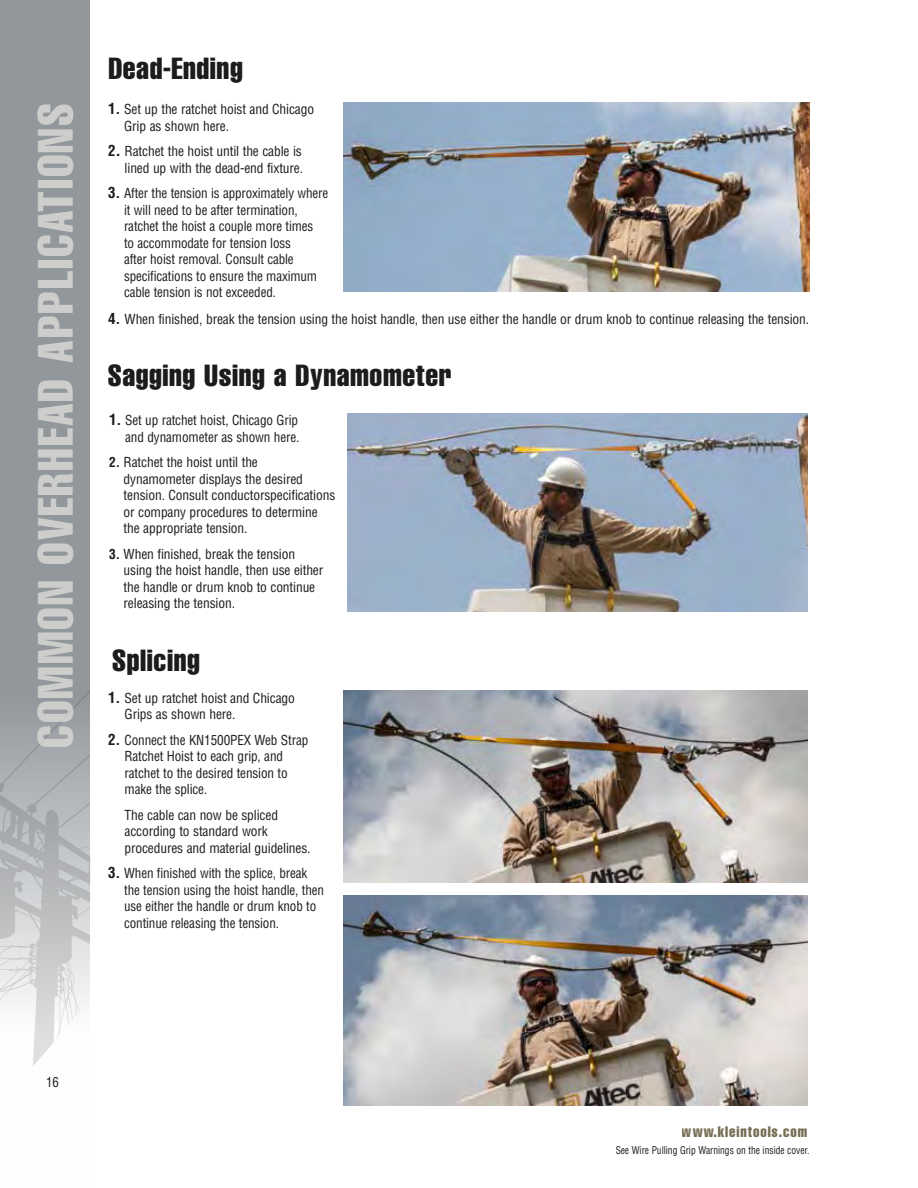
<style>
.page{position:relative;width:918px;height:1188px;background:#fff}
.page>*{position:absolute;margin:0;border:0;box-sizing:border-box;transform-origin:0 0}
.t1{font:48.75px "Helvetica LT Std Comp";letter-spacing:.04em;color:#cdc7b8}
.t2{font:30px "Helvetica LT Std Comp";letter-spacing:.02em;color:#1c1c1a}
.t3{font:15px "Helvetica LT Std Comp";letter-spacing:.06em;color:#776f56}
.t4{font:condensed 13.5px/16.5px "Helvetica LT Std";letter-spacing:-.01em;color:#1c1c1a}
.t5{font:condensed 13.5px "Helvetica LT Std";color:#1f1f1e;scale:.95 1}
.t6{font:condensed 10.5px "Helvetica LT Std";color:#1c1c1a;scale:.9 1}
.s1{font-weight:700;font-size:15px}
.s2{font-weight:700;font-size:16.5px}
.s3{font-weight:700}
</style>
<div class="page">
<img style="left:348px;top:414px;width:460px;height:198px">
<img style="left:343px;top:103px;width:467px;height:189px">
<div style="left:0;top:0;width:90px;height:1188px;background:#92979c"></div>
<svg style="left:0;top:690px;width:90px;height:441px;background:#cbcdcf"></svg>
<img style="left:343px;top:690px;width:465px;height:193px">
<img style="left:343px;top:895px;width:465px;height:211px">
<h1 class="t1" style="left:25px;top:748px;width:646px;rotate:-90deg">COMMON OVERHEAD APPLICATIONS</h1>
<h2 class="t2" style="left:108px;top:49px;width:136px">Dead-Ending</h2>
<p class="t4" style="left:124px;top:101px;width:192px;text-indent:-16px"><span class="s1">1.</span> Set up the ratchet hoist and Chicago<br>Grip as shown here.</p>
<p class="t4" style="left:108px;top:143px;width:197px;text-align:right"><span class="s1">2</span><span class="s2">.</span> Ratchet the hoist until the cable is lined up with the dead-end fixture.</p>
<p class="t4" style="left:124px;top:185px;width:206px;text-indent:-16px"><span class="s1">3.</span> After the tension is approximately where it will need to be after termination, ratchet the hoist a couple more times<br>to accommodate for tension loss<br>after hoist removal. Consult cable specifications to ensure the maximum cable tension is not exceeded.</p>
<p class="t4" style="left:108px;top:311px;width:703px"><span class="s1">4.</span> When finished, break the tension using the hoist handle, then use either the handle or drum knob to continue releasing the tension.</p>
<h2 class="t2" style="left:108px;top:356px;width:345px">Sagging Using a Dynamometer</h2>
<p class="t4" style="left:109px;top:412px;width:192px;text-align:right"><span class="s1">1.</span> Set up ratchet hoist, Chicago Grip and dynamometer as shown here.</p>
<p class="t4" style="left:124px;top:454px;width:213px;text-indent:-15px"><span class="s3">2.</span> Ratchet the hoist until the<br>dynamometer displays the desired tension. Consult conductorspecifications or company procedures to determine the appropriate tension.</p>
<p class="t4" style="left:124px;top:545px;width:201px;text-indent:-15px"><span class="s3">3.</span> When finished, break the tension using the hoist handle, then use either the handle or drum knob to continue releasing the tension.</p>
<h2 class="t2" style="left:112px;top:641px;width:89px">Splicing</h2>
<p class="t4" style="left:125px;top:690px;width:172px;text-indent:-17px"><span class="s1">1.</span> Set up ratchet hoist and Chicago<br>Grips as shown here.</p>
<p class="t4" style="left:125px;top:731px;width:185px;text-indent:-17px"><span class="s1">2.</span> Connect the KN1500PEX Web Strap<br>Ratchet Hoist to each grip, and ratchet to the desired tension to make the splice.</p>
<p class="t4" style="left:124px;top:806px;width:188px">The cable can now be spliced according to standard work procedures and material guidelines.</p>
<p class="t4" style="left:124px;top:865px;width:201px;text-indent:-16px"><span class="s1">3.</span> When finished with the splice, break the tension using the hoist handle, then use either the handle or drum knob to continue releasing the tension.</p>
<p class="t5" style="left:46px;top:1074px;width:15px">16</p>
<p class="t3" style="left:682px;top:1122px;width:127px">www.kleintools.com</p>
<p class="t6" style="left:616px;top:1143px;width:217px">See Wire Pulling Grip Warnings on the inside cover.</p>
</div>
